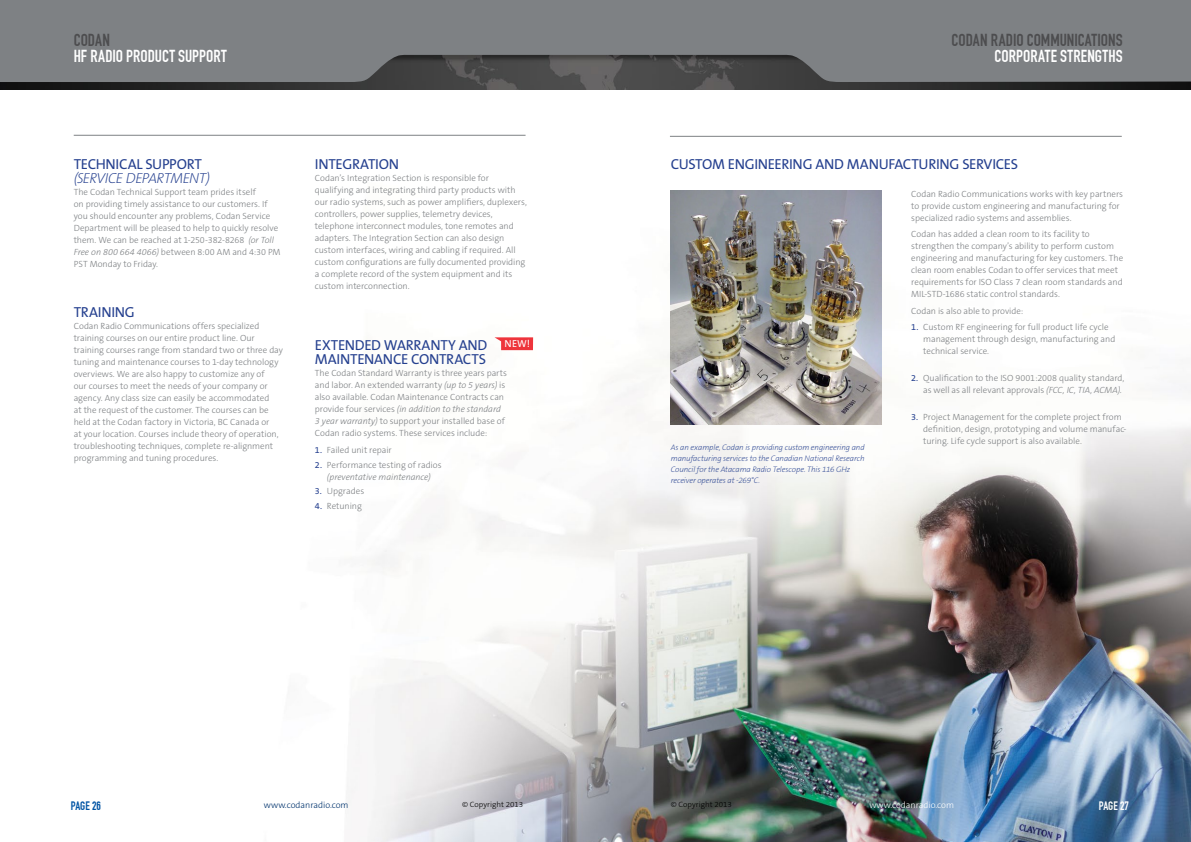
<style>
.page{position:relative;width:1191px;height:842px;background:#fff}
.page>*{position:absolute;margin:0;border:0;box-sizing:border-box;transform-origin:0 0}
.t1{font:17px "DIN Engschrift Alternate";letter-spacing:.005em;color:#fff}
.t2{font:17px "DIN Engschrift Alternate";color:#4d4d4f}
.t3{font:14.6px/14px "The Sans B5 Plain";letter-spacing:-.02em;color:#25408f}
.t4{font:italic 200 14.6px "The Sans B2";letter-spacing:-.045em;color:#25408f}
.t5{font:12px "DIN Engschrift Alternate";color:#0054a4}
.t6{font:12px "DIN Engschrift Alternate";color:#fff}
.t7{font:10.2px "The Sans B5 Plain";color:#fff}
.t8{font:300 9px/12px "The Sans B3";letter-spacing:-.005em;color:#7e8184}
.t9{font:300 9px "The Sans B3";color:#00336d}
.t10{font:300 9px "The Sans B3";color:#fff}
.t11{font:italic 200 8px/11px "The Sans B2";letter-spacing:-.015em;color:#25408f}
.t12{font:300 7.7px "The Sans B3";color:#000;scale:1.04 1}
.s1{font-style:italic}
.s2{font-family:"The Sans B5 Plain";font-weight:400;color:#25408f}
</style>
<div class="page">
<img style="left:0;top:82px;width:1191px;height:760px">
<svg style="left:0;top:0;width:1191px;height:82px;background:#77797c"></svg>
<svg style="left:494px;top:337px;width:39px;height:13px"></svg>
<hr style="left:74px;top:135px;width:451px;height:1px;background:#7e8184">
<hr style="left:670px;top:136px;width:451px;height:1px;background:#7e8184">
<img style="left:671px;top:190px;width:210px;height:234px">
<h1 class="t2" style="left:74px;top:30px;width:38px">CODAN</h1>
<h1 class="t1" style="left:74px;top:46px;width:154px">HF RADIO PRODUCT SUPPORT</h1>
<h2 class="t3" style="left:74px;top:157px;width:130px">TECHNICAL SUPPORT</h2>
<h2 class="t4" style="left:74px;top:170px;width:138px">(SERVICE DEPARTMENT)</h2>
<p class="t8" style="left:74px;top:186px;width:208px">The Codan Technical Support team prides itself<br>on providing timely assistance to our customers. If you should encounter any problems, Codan Service Department will be pleased to help to quickly resolve them. We can be reached at 1-250-382-8268 <span class="s1">(or Toll Free on 800 664 4066)</span> between 8:00 AM and 4:30 PM PST Monday to Friday.</p>
<h2 class="t3" style="left:74px;top:306px;width:63px">TRAINING</h2>
<p class="t8" style="left:74px;top:321px;width:211px">Codan Radio Communications offers specialized training courses on our entire product line. Our training courses range from standard two or three day tuning and maintenance courses to 1-day technology overviews. We are also happy to customize any of<br>our courses to meet the needs of your company or agency. Any class size can easily be accommodated<br>at the request of the customer. The courses can be held at the Codan factory in Victoria, BC Canada or<br>at your location. Courses include theory of operation, troubleshooting techniques, complete re-alignment programming and tuning procedures.</p>
<h2 class="t3" style="left:315px;top:157px;width:86px">INTEGRATION</h2>
<p class="t8" style="left:315px;top:172px;width:213px">Codan’s Integration Section is responsible for qualifying and integrating third party products with our radio systems, such as power amplifiers, duplexers, controllers, power supplies, telemetry devices, telephone interconnect modules, tone remotes and adapters. The Integration Section can also design custom interfaces, wiring and cabling if required. All custom configurations are fully documented providing a complete record of the system equipment and its custom interconnection.</p>
<p class="t7" style="left:504px;top:338px;width:27px">NEW!</p>
<h2 class="t3" style="left:315px;top:339px;width:174px">EXTENDED WARRANTY AND<br>MAINTENANCE CONTRACTS</h2>
<p class="t8" style="left:315px;top:368px;width:194px">The Codan Standard Warranty is three years parts and labor. An extended warranty <span class="s1">(up to 5 years)</span> is also available. Codan Maintenance Contracts can provide four services <span class="s1">(in addition to the standard 3 year warranty)</span> to support your installed base of Codan radio systems. These services include:</p>
<p class="t8" style="left:315px;top:444px;width:78px"><span class="s2">1.</span> Failed unit repair</p>
<p class="t8" style="left:315px;top:459px;width:128px;text-align:center"><span class="s2">2.</span> Performance testing of radios <span class="s1">(preventative maintenance)</span></p>
<p class="t8" style="left:315px;top:486px;width:51px"><span class="s2">3.</span> Upgrades</p>
<p class="t8" style="left:315px;top:501px;width:48px"><span class="s2">4.</span> Retuning</p>
<h3 class="t5" style="left:71px;top:799px;width:32px">PAGE 26</h3>
<p class="t9" style="left:264px;top:800px;width:86px">www.codanradio.com</p>
<p class="t12" style="left:462px;top:801px;width:60px">© Copyright 2013</p>
<h1 class="t2" style="left:951px;top:30px;width:173px">CODAN RADIO COMMUNICATIONS</h1>
<h1 class="t1" style="left:994px;top:46px;width:129px">CORPORATE STRENGTHS</h1>
<h2 class="t3" style="left:671px;top:157px;width:349px">CUSTOM ENGINEERING AND MANUFACTURING SERVICES</h2>
<p class="t11" style="left:671px;top:442px;width:195px">As an example, Codan is providing custom engineering and manufacturing services to the Canadian National Research Council for the Atacama Radio Telescope. This 116 GHz receiver operates at -269°C.</p>
<p class="t8" style="left:911px;top:188px;width:213px">Codan Radio Communications works with key partners to provide custom engineering and manufacturing for specialized radio systems and assemblies.</p>
<p class="t8" style="left:911px;top:229px;width:214px">Codan has added a clean room to its facility to strengthen the company’s ability to perform custom engineering and manufacturing for key customers. The clean room enables Codan to offer services that meet requirements for ISO Class 7 clean room standards and MIL-STD-1686 static control standards.</p>
<p class="t8" style="left:911px;top:305px;width:114px">Codan is also able to provide:</p>
<p class="t8" style="left:923px;top:322px;width:194px;text-indent:-12px"><span class="s2">1.</span> Custom RF engineering for full product life cycle management through design, manufacturing and technical service.</p>
<p class="t8" style="left:911px;top:372px;width:215px;text-align:right"><span class="s2">2.</span> Qualification to the ISO 9001:2008 quality standard, as well as all relevant approvals <span class="s1">(FCC, IC, TIA, ACMA).</span></p>
<p class="t8" style="left:923px;top:411px;width:205px;text-indent:-12px"><span class="s2">3.</span> Project Management for the complete project from definition, design, prototyping and volume manufac&shy;turing. Life cycle support is also available.</p>
<p class="t12" style="left:671px;top:801px;width:60px">© Copyright 2013</p>
<p class="t10" style="left:869px;top:800px;width:86px">www.codanradio.com</p>
<h3 class="t6" style="left:1099px;top:799px;width:32px">PAGE 27</h3>
</div>
